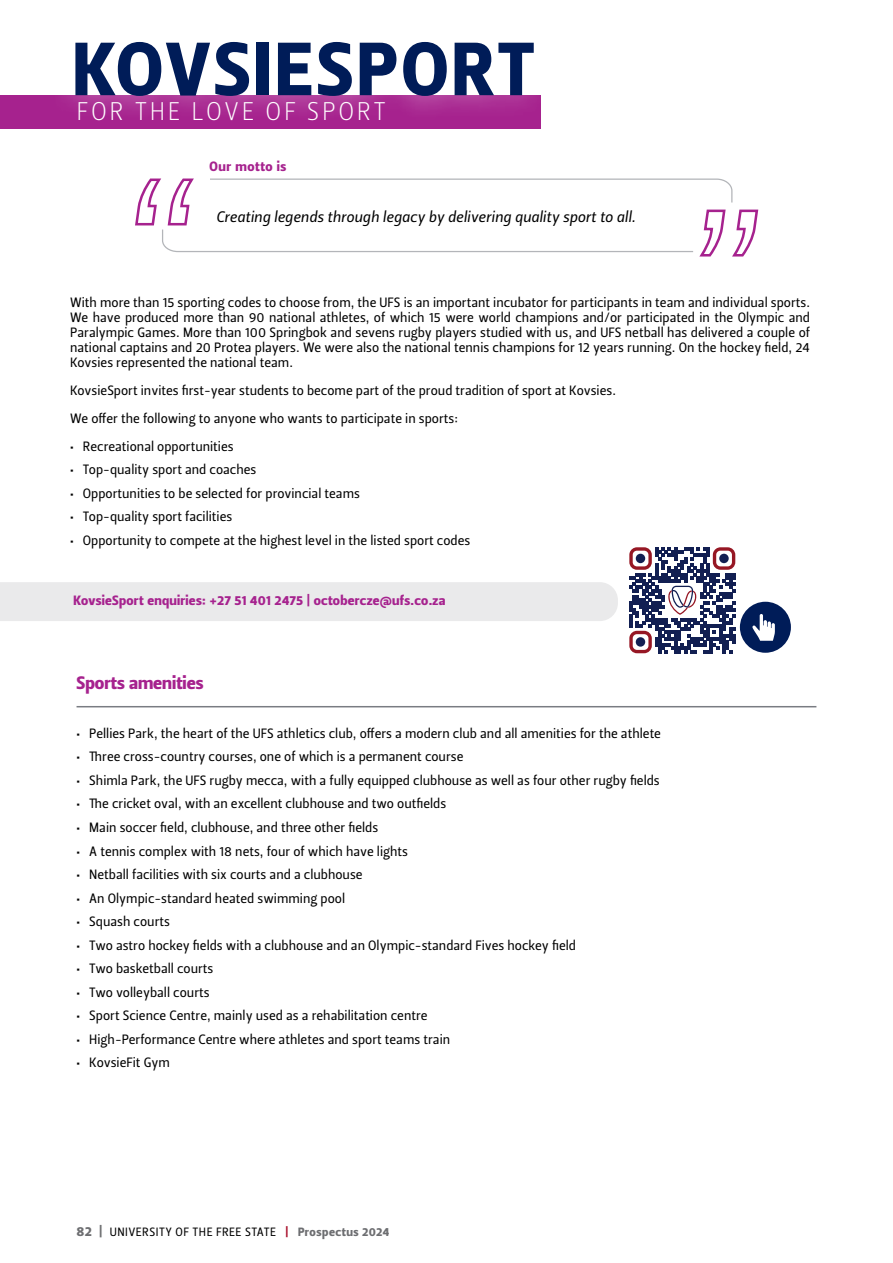
<style>
.page{position:relative;width:893px;height:1263px;background:#fff}
.page>*{position:absolute;margin:0;border:0;box-sizing:border-box;transform-origin:0 0}
.t1{font:75px "Leitura Sans Grot 4";letter-spacing:.05em;color:#001c58}
.t2{font:25.5px "Leitura Sans Grot 1";letter-spacing:.1em;color:#fff}
.t3{font:18px "Leitura Sans Grot 4";color:#a6228e}
.t4{font:15.15px "Leitura Sans Italic 2";color:#000}
.t5{font:13.5px/15px "Leitura Sans Grot 2";color:#000;text-align:justify}
.t6{font:13.5px "Leitura Sans Grot 4";letter-spacing:.02em;color:#a6228e}
.t7{font:13.5px "Leitura Sans Grot 4";letter-spacing:.04em;color:#a6228e}
.t8{font:12px "Leitura Sans Grot 2";letter-spacing:.04em;color:#000}
.s1{font-family:"Leitura Sans Grot 4";font-size:13.5px;color:#6d6e71}
.s2{font-family:"Leitura Sans Grot 4";color:#a9112c}
.s3{font-family:"Leitura Sans Grot 4";color:#6d6e71}
</style>
<div class="page">
<div style="left:0;top:95px;width:540px;height:34px;background:#a6228e"></div>
<div style="left:48px;top:14px;width:511px;height:109px;background:#fff;opacity:.6"></div>
<svg style="left:135px;top:178px;width:624px;height:79px"></svg>
<svg style="left:629px;top:547px;width:106px;height:106px"></svg>
<div style="left:740px;top:602px;width:51px;height:51px;background:#001c58;border-radius:50%"></div>
<svg style="left:752px;top:614px;width:23px;height:27px"></svg>
<div style="left:0;top:582px;width:618px;height:39px;background:#eaeaeb"></div>
<hr style="left:77px;top:706px;width:739px;height:1px;background:#797c82">
<h1 class="t1" style="left:73px;top:18px;width:463px">KOVSIESPORT</h1>
<h2 class="t2" style="left:77px;top:94px;width:311px">FOR THE LOVE OF SPORT</h2>
<p class="t7" style="left:210px;top:157px;width:78px">Our motto is</p>
<p class="t4" style="left:216px;top:206px;width:421px">Creating legends through legacy by delivering quality sport to all.</p>
<p class="t5" style="left:70px;top:295px;width:741px">With more than 15 sporting codes to choose from, the UFS is an important incubator for participants in team and individual sports.<br>We have produced more than 90 national athletes, of which 15 were world champions and/or participated in the Olympic and Paralympic Games. More than 100 Springbok and sevens rugby players studied with us, and UFS netball has delivered a couple of national captains and 20 Protea players. We were also the national tennis champions for 12 years running. On the hockey field, 24<br>Kovsies represented the national team.</p>
<p class="t5" style="left:70px;top:377px;width:547px;line-height:27.8px">KovsieSport invites first-year students to become part of the proud tradition of sport at Kovsies.<br>We offer the following to anyone who wants to participate in sports:</p>
<p class="t5" style="left:70px;top:439px;width:165px">• Recreational opportunities</p>
<p class="t5" style="left:70px;top:462px;width:188px">• Top-quality sport and coaches</p>
<p class="t5" style="left:70px;top:486px;width:291px">• Opportunities to be selected for provincial teams</p>
<p class="t5" style="left:70px;top:509px;width:164px">• Top-quality sport facilities</p>
<p class="t5" style="left:70px;top:533px;width:402px">• Opportunity to compete at the highest level in the listed sport codes</p>
<p class="t6" style="left:73px;top:591px;width:373px">KovsieSport enquiries: +27 51 401 2475 | octobercze@ufs.co.za</p>
<h3 class="t3" style="left:77px;top:670px;width:128px">Sports amenities</h3>
<p class="t5" style="left:77px;top:726px;width:586px">• Pellies Park, the heart of the UFS athletics club, offers a modern club and all amenities for the athlete</p>
<p class="t5" style="left:77px;top:749px;width:388px">• Three cross-country courses, one of which is a permanent course</p>
<p class="t5" style="left:77px;top:773px;width:585px">• Shimla Park, the UFS rugby mecca, with a fully equipped clubhouse as well as four other rugby fields</p>
<p class="t5" style="left:77px;top:796px;width:371px">• The cricket oval, with an excellent clubhouse and two outfields</p>
<p class="t5" style="left:77px;top:820px;width:303px">• Main soccer field, clubhouse, and three other fields</p>
<p class="t5" style="left:77px;top:843px;width:333px">• A tennis complex with 18 nets, four of which have lights</p>
<p class="t5" style="left:77px;top:867px;width:288px">• Netball facilities with six courts and a clubhouse</p>
<p class="t5" style="left:77px;top:890px;width:270px">• An Olympic-standard heated swimming pool</p>
<p class="t5" style="left:77px;top:914px;width:95px">• Squash courts</p>
<p class="t5" style="left:77px;top:937px;width:501px">• Two astro hockey fields with a clubhouse and an Olympic-standard Fives hockey field</p>
<p class="t5" style="left:77px;top:961px;width:138px">• Two basketball courts</p>
<p class="t5" style="left:77px;top:984px;width:135px">• Two volleyball courts</p>
<p class="t5" style="left:77px;top:1008px;width:353px">• Sport Science Centre, mainly used as a rehabilitation centre</p>
<p class="t5" style="left:77px;top:1031px;width:375px">• High-Performance Centre where athletes and sport teams train</p>
<p class="t5" style="left:77px;top:1055px;width:95px">• KovsieFit Gym</p>
<p class="t8" style="left:77px;top:1224px;width:314px"><span class="s1">82 |</span> UNIVERSITY OF THE FREE STATE <span class="s2">|</span> <span class="s3">Prospectus 2024</span></p>
</div>
